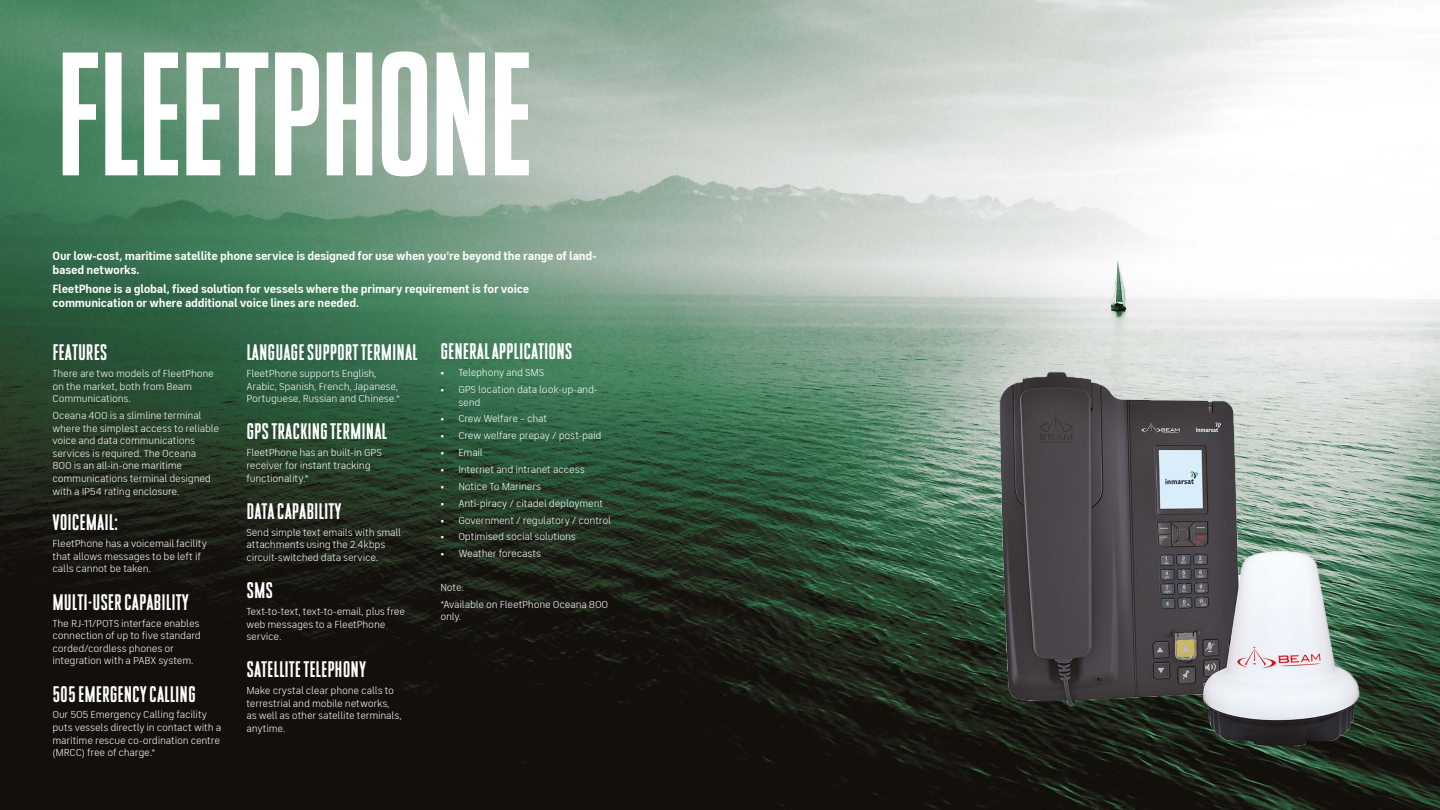
<style>
.page{position:relative;width:1440px;height:810px;background:#fff}
.page>*{position:absolute;margin:0;border:0;box-sizing:border-box;transform-origin:0 0}
.t1{font:175.5px "Inmarsat Infinite Standard";letter-spacing:-.03em;color:#fff}
.t2{font:22.5px "Inmarsat Infinite Standard";color:#fff}
.t3{font:700 12px/14.4px "FS Industrie";letter-spacing:-.02em;color:#fff}
.t4{font:10.5px/12.6px "FS Industrie";letter-spacing:-.02em;color:#fff}
</style>
<div class="page">
<img style="left:0;top:0;width:1440px;height:810px">
<img style="left:971px;top:350px;width:416px;height:408px">
<h1 class="t1" style="left:54px;top:51px;width:482px">FLEETPHONE</h1>
<p class="t3" style="left:52px;top:249px;width:546px">Our low-cost, maritime satellite phone service is designed for use when you're beyond the range of land&shy;based networks.</p>
<p class="t3" style="left:52px;top:282px;width:478px">FleetPhone is a global, fixed solution for vessels where the primary requirement is for voice communication or where additional voice lines are needed.</p>
<h2 class="t2" style="left:52px;top:344px;width:57px">FEATURES</h2>
<p class="t4" style="left:52px;top:367px;width:163px">There are two models of FleetPhone on the market, both from Beam<br>Communications.</p>
<p class="t4" style="left:52px;top:409px;width:168px">Oceana 400 is a slimline terminal where the simplest access to reliable voice and data communications services is required. The Oceana<br>800 is an all-in-one maritime communications terminal designed with a IP54 rating enclosure.</p>
<h2 class="t2" style="left:52px;top:515px;width:67px">VOICEMAIL:</h2>
<p class="t4" style="left:52px;top:538px;width:156px">FleetPhone has a voicemail facility that allows messages to be left if calls cannot be taken.</p>
<h2 class="t2" style="left:52px;top:594px;width:138px">MULTI-USER CAPABILITY</h2>
<p class="t4" style="left:52px;top:617px;width:150px">The RJ-11/POTS interface enables connection of up to five standard corded/cordless phones or integration with a PABX system.</p>
<h2 class="t2" style="left:52px;top:686px;width:145px">505 EMERGENCY CALLING</h2>
<p class="t4" style="left:52px;top:709px;width:170px">Our 505 Emergency Calling facility puts vessels directly in contact with a maritime rescue co-ordination centre (MRCC) free of charge.*</p>
<h2 class="t2" style="left:440px;top:343px;width:134px">GENERAL APPLICATIONS</h2>
<p class="t4" style="left:440px;top:366px;width:106px">• Telephony and SMS</p>
<p class="t4" style="left:458px;top:383px;width:141px;text-indent:-18px">• GPS location data look-up-and&shy;send</p>
<p class="t4" style="left:440px;top:413px;width:109px">• Crew Welfare – chat</p>
<p class="t4" style="left:440px;top:430px;width:163px">• Crew welfare prepay / post-paid</p>
<p class="t4" style="left:440px;top:446px;width:44px">• Email</p>
<p class="t4" style="left:440px;top:463px;width:146px">• Internet and intranet access</p>
<p class="t4" style="left:440px;top:480px;width:102px">• Notice To Mariners</p>
<p class="t4" style="left:440px;top:497px;width:164px">• Anti-piracy / citadel deployment</p>
<p class="t4" style="left:440px;top:514px;width:172px">• Government / regulatory / control</p>
<p class="t4" style="left:440px;top:531px;width:137px">• Optimised social solutions</p>
<p class="t4" style="left:440px;top:548px;width:102px">• Weather forecasts</p>
<p class="t4" style="left:440px;top:579px;width:169px;line-height:16.9px">Note:<br>*Available on FleetPhone Oceana 800</p>
<p class="t4" style="left:440px;top:611px;width:22px">only.</p>
<h2 class="t2" style="left:246px;top:344px;width:173px">LANGUAGE SUPPORT TERMINAL</h2>
<p class="t4" style="left:246px;top:367px;width:155px">FleetPhone supports English,<br>Arabic, Spanish, French, Japanese,<br>Portuguese, Russian and Chinese.*</p>
<h2 class="t2" style="left:246px;top:424px;width:142px">GPS TRACKING TERMINAL</h2>
<p class="t4" style="left:246px;top:447px;width:137px">FleetPhone has an built-in GPS receiver for instant tracking functionality.*</p>
<h2 class="t2" style="left:246px;top:503px;width:97px">DATA CAPABILITY</h2>
<p class="t4" style="left:246px;top:526px;width:156px">Send simple text emails with small attachments using the 2.4kbps circuit-switched data service.</p>
<h2 class="t2" style="left:246px;top:582px;width:28px">SMS</h2>
<p class="t4" style="left:246px;top:605px;width:160px">Text-to-text, text-to-email, plus free web messages to a FleetPhone service.</p>
<h2 class="t2" style="left:246px;top:661px;width:121px">SATELLITE TELEPHONY</h2>
<p class="t4" style="left:246px;top:685px;width:157px">Make crystal clear phone calls to terrestrial and mobile networks, as well as other satellite terminals, anytime.</p>
</div>
